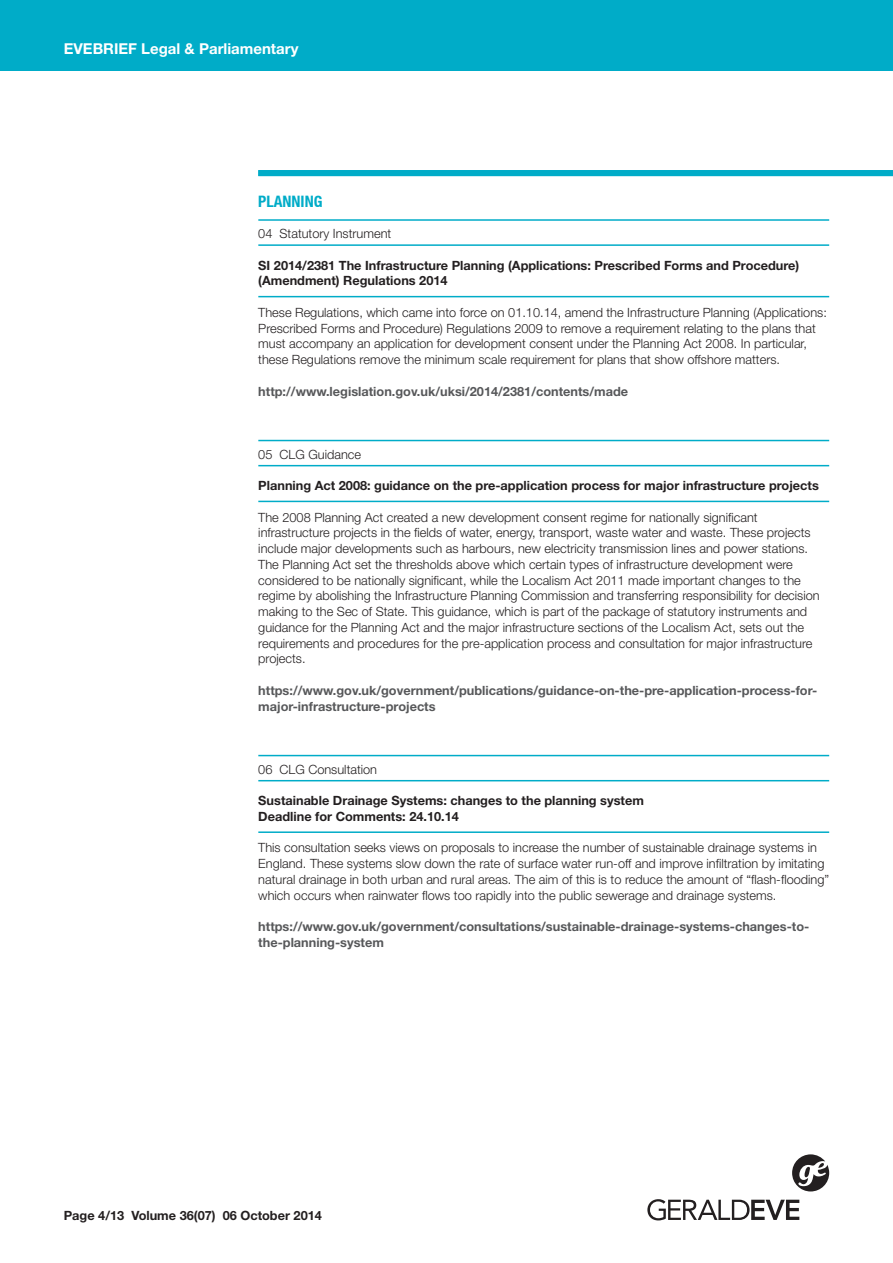
<style>
.page{position:relative;width:893px;height:1263px;background:#fff}
.page>*{position:absolute;margin:0;border:0;box-sizing:border-box;transform-origin:0 0}
.t1{font:700 condensed 15.75px "Helvetica Neue LT";color:#00acc8}
.t2{font:700 15px "Helvetica Neue";color:#fff}
.t3{font:300 12.75px/15.8px "Helvetica Neue";color:#231f20}
.t4{font:700 12.75px/15.8px "Helvetica Neue";color:#231f20}
.t5{font:700 12.75px/15.8px "Helvetica Neue";color:#57585a}
</style>
<div class="page">
<div style="left:0;top:0;width:893px;height:70px;background:#00acc8"></div>
<svg style="left:792px;top:1154px;width:37px;height:37px"></svg>
<svg style="left:647px;top:1199px;width:152px;height:21px"></svg>
<hr style="left:258px;top:219px;width:571px;height:2px;background:#00acc8">
<hr style="left:258px;top:244px;width:571px;height:2px;background:#00acc8">
<hr style="left:258px;top:296px;width:571px;height:1px;background:#00acc8">
<hr style="left:258px;top:440px;width:571px;height:1px;background:#00acc8">
<hr style="left:258px;top:465px;width:571px;height:1px;background:#00acc8">
<hr style="left:258px;top:501px;width:571px;height:1px;background:#00acc8">
<hr style="left:258px;top:755px;width:571px;height:1px;background:#00acc8">
<hr style="left:258px;top:780px;width:571px;height:1px;background:#00acc8">
<hr style="left:258px;top:831px;width:571px;height:2px;background:#00acc8">
<div style="left:258px;top:170px;width:635px;height:6px;background:#00acc8"></div>
<p class="t2" style="left:64px;top:40px;width:236px">EVEBRIEF Legal &amp; Parliamentary</p>
<p class="t1" style="left:258px;top:191px;width:66px">PLANNING</p>
<p class="t3" style="left:258px;top:225px;width:134px">04 Statutory Instrument</p>
<p class="t4" style="left:258px;top:257px;width:542px">SI 2014/2381 The Infrastructure Planning (Applications: Prescribed Forms and Procedure) (Amendment) Regulations 2014</p>
<p class="t3" style="left:258px;top:304px;width:570px">These Regulations, which came into force on 01.10.14, amend the Infrastructure Planning (Applications:<br>Prescribed Forms and Procedure) Regulations 2009 to remove a requirement relating to the plans that must accompany an application for development consent under the Planning Act 2008. In particular, these Regulations remove the minimum scale requirement for plans that show offshore matters.</p>
<p class="t5" style="left:258px;top:383px;width:371px">http://www.legislation.gov.uk/uksi/2014/2381/contents/made</p>
<p class="t3" style="left:258px;top:446px;width:104px">05 CLG Guidance</p>
<p class="t4" style="left:258px;top:477px;width:562px">Planning Act 2008: guidance on the pre-application process for major infrastructure projects</p>
<p class="t3" style="left:258px;top:509px;width:563px">The 2008 Planning Act created a new development consent regime for nationally significant infrastructure projects in the fields of water, energy, transport, waste water and waste. These projects include major developments such as harbours, new electricity transmission lines and power stations.<br>The Planning Act set the thresholds above which certain types of infrastructure development were considered to be nationally significant, while the Localism Act 2011 made important changes to the regime by abolishing the Infrastructure Planning Commission and transferring responsibility for decision making to the Sec of State. This guidance, which is part of the package of statutory instruments and guidance for the Planning Act and the major infrastructure sections of the Localism Act, sets out the requirements and procedures for the pre-application process and consultation for major infrastructure projects.</p>
<p class="t5" style="left:258px;top:682px;width:560px">https://www.gov.uk/government/publications/guidance-on-the-pre-application-process-for&shy;major-infrastructure-projects</p>
<p class="t3" style="left:258px;top:761px;width:120px">06 CLG Consultation</p>
<p class="t4" style="left:258px;top:792px;width:387px">Sustainable Drainage Systems: changes to the planning system<br>Deadline for Comments: 24.10.14</p>
<p class="t3" style="left:258px;top:840px;width:572px">This consultation seeks views on proposals to increase the number of sustainable drainage systems in England. These systems slow down the rate of surface water run-off and improve infiltration by imitating natural drainage in both urban and rural areas. The aim of this is to reduce the amount of “flash-flooding” which occurs when rainwater flows too rapidly into the public sewerage and drainage systems.</p>
<p class="t5" style="left:258px;top:918px;width:553px">https://www.gov.uk/government/consultations/sustainable-drainage-systems-changes-to&shy;the-planning-system</p>
<p class="t4" style="left:64px;top:1208px;width:260px">Page 4/13 Volume 36(07) 06 October 2014</p>
</div>
